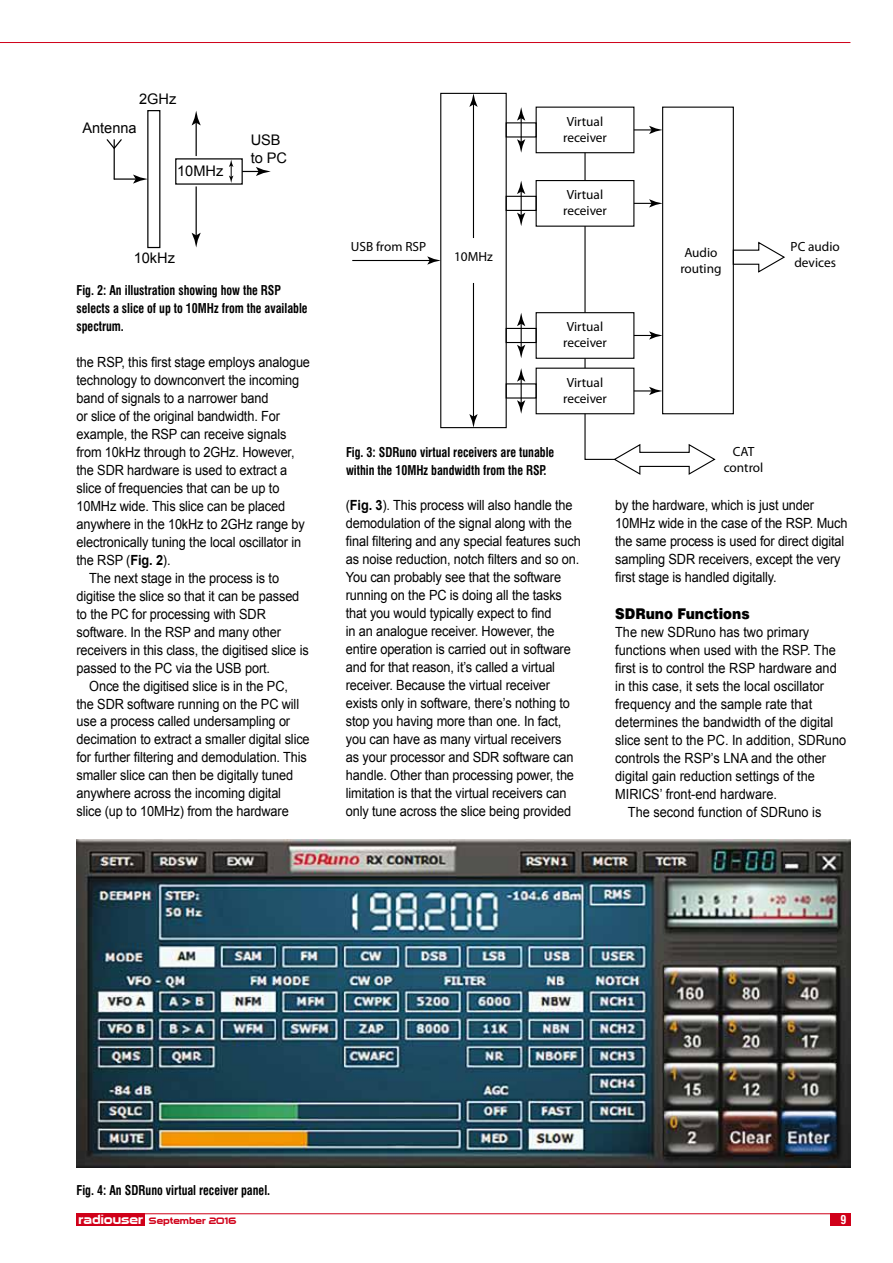
<style>
.page{position:relative;width:893px;height:1263px;background:#fff}
.page>*{position:absolute;margin:0;border:0;box-sizing:border-box;transform-origin:0 0}
.t1{font:900 14.85px "Swiss 721 BT";color:#000;scale:.91 1}
.t2{font:14.55px/17.5px "Arial";color:#000}
.t3{font:14.1px/18px "Arial";letter-spacing:-.01em;color:#000;scale:.91 1}
.t4{font:13.35px/16px "Myriad Pro";color:#000}
.t5{font:700 condensed 13.2px/18px "Swiss 721 BT";color:#000;scale:.91 1}
.t6{font:700 condensed 12px "Swiss 721 BT";color:#fff}
.t7{font:9px "Sui Generis";color:#d00019}
.s1{font-weight:700}
.s2{font-size:12px;color:#fff}
</style>
<div class="page">
<hr style="left:0;top:42px;width:850px;height:1px;background:#d00019">
<div style="left:830px;top:1214px;width:20px;height:12px;background:#d00019"></div>
<div style="left:77px;top:1214px;width:68px;height:12px;background:#d00019"></div>
<hr style="left:77px;top:1213px;width:773px;height:1px;background:#d00019">
<svg style="left:106px;top:139px;width:16px;height:11px"></svg>
<hr style="left:114px;top:140px;width:1px;height:39px;background:#000">
<div style="left:147px;top:110px;width:13px;height:138px;border:1px solid #000"></div>
<hr style="left:114px;top:178px;width:24px;height:2px;background:#000">
<svg style="left:133px;top:175px;width:15px;height:9px"></svg>
<svg style="left:229px;top:160px;width:4px;height:23px"></svg>
<hr style="left:196px;top:121px;width:1px;height:35px;background:#000">
<svg style="left:192px;top:111px;width:9px;height:14px"></svg>
<hr style="left:196px;top:186px;width:1px;height:52px;background:#000">
<svg style="left:192px;top:233px;width:9px;height:14px"></svg>
<svg style="left:242px;top:167px;width:29px;height:9px"></svg>
<hr style="left:352px;top:260px;width:80px;height:1px;background:#000">
<svg style="left:427px;top:256px;width:14px;height:9px"></svg>
<hr style="left:473px;top:102px;width:1px;height:136px;background:#000">
<svg style="left:469px;top:93px;width:9px;height:14px"></svg>
<hr style="left:473px;top:283px;width:1px;height:136px;background:#000">
<svg style="left:469px;top:414px;width:9px;height:14px"></svg>
<div style="left:536px;top:107px;width:98px;height:46px;border:1px solid #000"></div>
<div style="left:536px;top:180px;width:98px;height:47px;border:1px solid #000"></div>
<div style="left:536px;top:312px;width:98px;height:47px;border:1px solid #000"></div>
<div style="left:506px;top:122px;width:31px;height:16px;border:1px solid #000"></div>
<div style="left:506px;top:196px;width:31px;height:15px;border:1px solid #000"></div>
<div style="left:506px;top:328px;width:31px;height:15px;border:1px solid #000"></div>
<div style="left:506px;top:383px;width:31px;height:16px;border:1px solid #000"></div>
<svg style="left:517px;top:107px;width:8px;height:46px"></svg>
<svg style="left:517px;top:181px;width:8px;height:45px"></svg>
<svg style="left:517px;top:313px;width:8px;height:45px"></svg>
<svg style="left:517px;top:368px;width:8px;height:46px"></svg>
<div style="left:662px;top:107px;width:72px;height:307px;border:1px solid #000"></div>
<svg style="left:634px;top:126px;width:29px;height:8px"></svg>
<svg style="left:634px;top:199px;width:29px;height:8px"></svg>
<svg style="left:634px;top:331px;width:29px;height:9px"></svg>
<svg style="left:634px;top:387px;width:29px;height:8px"></svg>
<svg style="left:732px;top:241px;width:53px;height:33px"></svg>
<svg style="left:584px;top:358px;width:2px;height:10px"></svg>
<hr style="left:584px;top:226px;width:2px;height:87px;background:#000">
<hr style="left:584px;top:153px;width:2px;height:28px;background:#000">
<svg style="left:584px;top:413px;width:133px;height:62px"></svg>
<img style="left:77px;top:839px;width:773px;height:328px">
<p class="t2" style="left:139px;top:90px;width:39px">2GHz</p>
<p class="t2" style="left:82px;top:120px;width:56px">Antenna</p>
<p class="t2" style="left:177px;top:162px;width:48px">10MHz</p>
<p class="t2" style="left:251px;top:132px;width:38px">USB to PC</p>
<p class="t2" style="left:134px;top:249px;width:43px">10kHz</p>
<p class="t5" style="left:77px;top:281px;width:255px">Fig. 2: An illustration showing how the RSP selects a slice of up to 10MHz from the available spectrum.</p>
<p class="t3" style="left:77px;top:353px;width:258px">the RSP, this first stage employs analogue</p>
<p class="t3" style="left:77px;top:371px;width:246px">technology to downconvert the incoming</p>
<p class="t3" style="left:77px;top:389px;width:213px">band of signals to a narrower band</p>
<p class="t3" style="left:77px;top:407px;width:225px">or slice of the original bandwidth. For</p>
<p class="t3" style="left:77px;top:425px;width:232px">example, the RSP can receive signals</p>
<p class="t3" style="left:77px;top:443px;width:241px">from 10kHz through to 2GHz. However,</p>
<p class="t3" style="left:77px;top:461px;width:233px">the SDR hardware is used to extract a</p>
<p class="t3" style="left:77px;top:479px;width:225px">slice of frequencies that can be up to</p>
<p class="t3" style="left:77px;top:497px;width:231px">10MHz wide. This slice can be placed</p>
<p class="t3" style="left:77px;top:515px;width:253px">anywhere in the 10kHz to 2GHz range by</p>
<p class="t3" style="left:77px;top:533px;width:248px">electronically tuning the local oscillator in</p>
<p class="t3" style="left:77px;top:551px;width:105px">the RSP (<span class="s1">Fig. 2</span>).</p>
<p class="t3" style="left:89px;top:569px;width:210px">The next stage in the process is to</p>
<p class="t3" style="left:77px;top:587px;width:246px">digitise the slice so that it can be passed</p>
<p class="t3" style="left:77px;top:605px;width:210px">to the PC for processing with SDR</p>
<p class="t3" style="left:77px;top:623px;width:226px">software. In the RSP and many other</p>
<p class="t3" style="left:77px;top:641px;width:257px">receivers in this class, the digitised slice is</p>
<p class="t3" style="left:77px;top:659px;width:214px">passed to the PC via the USB port.</p>
<p class="t3" style="left:89px;top:677px;width:220px">Once the digitised slice is in the PC,</p>
<p class="t3" style="left:77px;top:695px;width:246px">the SDR software running on the PC will</p>
<p class="t3" style="left:77px;top:713px;width:236px">use a process called undersampling or</p>
<p class="t3" style="left:77px;top:731px;width:258px">decimation to extract a smaller digital slice</p>
<p class="t3" style="left:77px;top:749px;width:255px">for further filtering and demodulation. This</p>
<p class="t3" style="left:77px;top:767px;width:240px">smaller slice can then be digitally tuned</p>
<p class="t3" style="left:77px;top:785px;width:226px">anywhere across the incoming digital</p>
<p class="t3" style="left:77px;top:803px;width:235px">slice (up to 10MHz) from the hardware</p>
<p class="t4" style="left:563px;top:113px;width:45px">Virtual receiver</p>
<p class="t4" style="left:351px;top:238px;width:77px">USB from RSP</p>
<p class="t4" style="left:454px;top:248px;width:40px">10MHz</p>
<p class="t4" style="left:563px;top:187px;width:45px">Virtual receiver</p>
<p class="t4" style="left:563px;top:319px;width:45px">Virtual receiver</p>
<p class="t4" style="left:563px;top:374px;width:45px">Virtual receiver</p>
<p class="t5" style="left:346px;top:443px;width:230px">Fig. 3: SDRuno virtual receivers are tunable within the 10MHz bandwidth from the RSP.</p>
<p class="t4" style="left:680px;top:244px;width:43px">Audio routing</p>
<p class="t4" style="left:791px;top:238px;width:51px">PC audio devices</p>
<p class="t4" style="left:724px;top:444px;width:41px;text-align:center">CAT control</p>
<p class="t3" style="left:346px;top:497px;width:260px">(<span class="s1">Fig. 3</span>). This process will also handle the demodulation of the signal along with the final filtering and any special features such as noise reduction, notch filters and so on.<br>You can probably see that the software running on the PC is doing all the tasks that you would typically expect to find<br>in an analogue receiver. However, the entire operation is carried out in software and for that reason, it’s called a virtual receiver. Because the virtual receiver exists only in software, there’s nothing to stop you having more than one. In fact, you can have as many virtual receivers<br>as your processor and SDR software can handle. Other than processing power, the limitation is that the virtual receivers can only tune across the slice being provided</p>
<p class="t3" style="left:615px;top:496px;width:257px">by the hardware, which is just under 10MHz wide in the case of the RSP. Much the same process is used for direct digital sampling SDR receivers, except the very first stage is handled digitally.</p>
<p class="t1" style="left:615px;top:604px;width:149px">SDRuno Functions</p>
<p class="t3" style="left:615px;top:623px;width:215px">The new SDRuno has two primary</p>
<p class="t3" style="left:615px;top:641px;width:244px">functions when used with the RSP. The</p>
<p class="t3" style="left:615px;top:659px;width:245px">first is to control the RSP hardware and</p>
<p class="t3" style="left:615px;top:677px;width:231px">in this case, it sets the local oscillator</p>
<p class="t3" style="left:615px;top:695px;width:218px">frequency and the sample rate that</p>
<p class="t3" style="left:615px;top:713px;width:241px">determines the bandwidth of the digital</p>
<p class="t3" style="left:615px;top:731px;width:255px">slice sent to the PC. In addition, SDRuno</p>
<p class="t3" style="left:615px;top:749px;width:233px">controls the RSP’s LNA and the other</p>
<p class="t3" style="left:615px;top:767px;width:221px">digital gain reduction settings of the</p>
<p class="t3" style="left:615px;top:785px;width:179px">MIRICS’ front-end hardware.</p>
<p class="t3" style="left:628px;top:803px;width:214px">The second function of SDRuno is</p>
<p class="t5" style="left:77px;top:1181px;width:214px">Fig. 4: An SDRuno virtual receiver panel.</p>
<p class="t7" style="left:78px;top:1216px;width:159px"><span class="s2">radiouser</span> September 2016</p>
<p class="t6" style="left:840px;top:1212px;width:7px">9</p>
</div>
